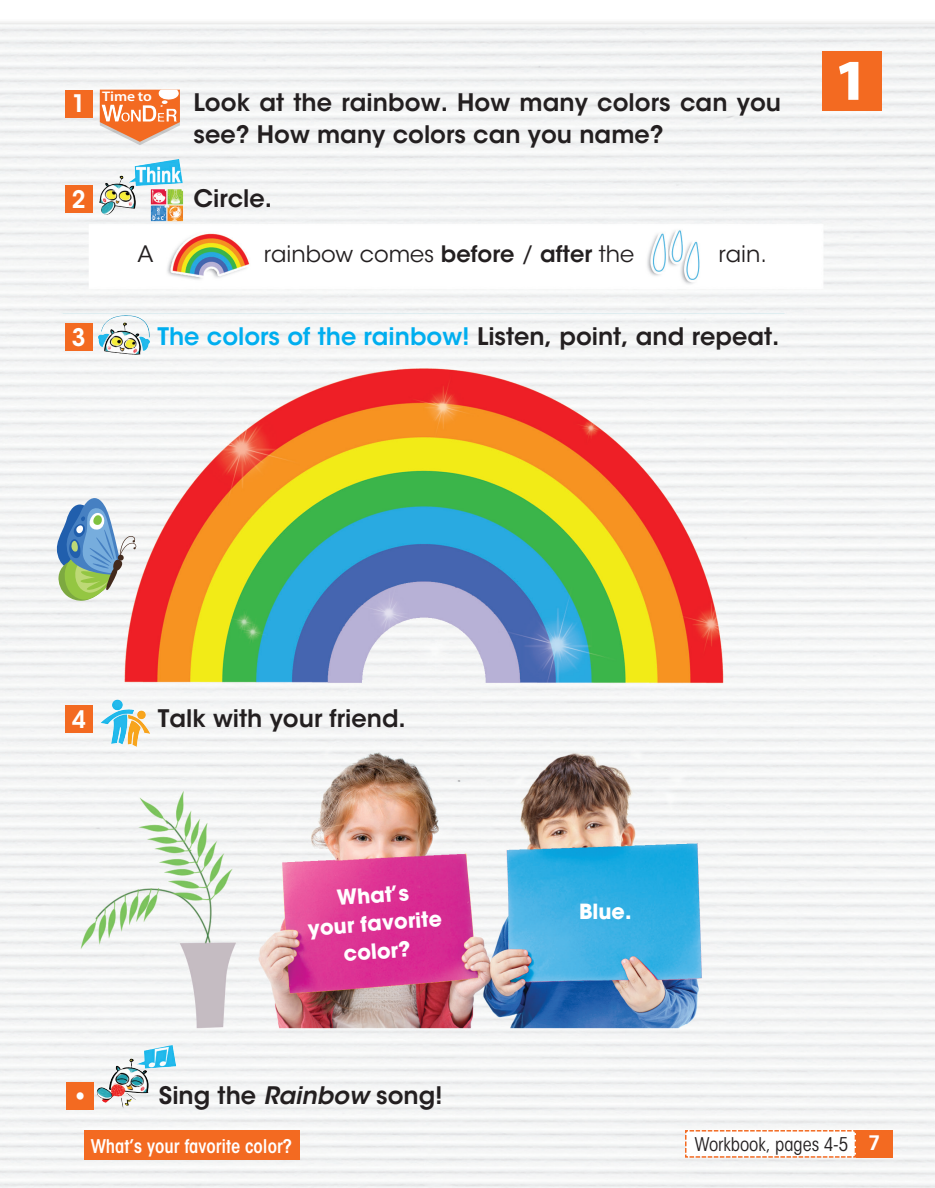
<style>
.page{position:relative;width:935px;height:1188px;background:#fff}
.page>*{position:absolute;margin:0;border:0;box-sizing:border-box;transform-origin:0 0}
.t1{font:900 58.35px "Myriad Pro";color:#fff}
.IWndr_instruction{font:600 24px/31.5px "ITC Avant Garde Std";color:#231f20}
.t2{font:600 24px "ITC Avant Garde Std";color:#fff;scale:.95 1}
.t3{font:700 24px "ITC Avant Garde Std";color:#fff;scale:.95 1}
.t4{font:22.5px "ITC Avant Garde Std";color:#231f20}
.t5{font:700 21px "PF Catalog";color:#fff}
.t6{font:700 20.7px/28.2px "ITC Avant Garde Std";color:#fff;text-align:center}
.t7{font:600 condensed 18.75px "ITC Avant Garde Std";color:#fff}
.t8{font:condensed 18.75px "ITC Avant Garde Std";color:#231f20}
.t9{font:600 13.95px "Myriad Pro";letter-spacing:-.01em;color:#fff;scale:1.11 1}
.s1{font-weight:600}
.s2{color:#00aeef}
.s3{font-style:italic}
</style>
<div class="page">
<img style="left:0;top:22px;width:935px;height:1165px">
<div style="left:85px;top:1130px;width:215px;height:29px;background:#f36a21"></div>
<svg style="left:684px;top:1129px;width:173px;height:29px"></svg>
<div style="left:856px;top:1130px;width:36px;height:27px;background:#f36a21"></div>
<div style="left:823px;top:52px;width:59px;height:59px;background:#f36a21"></div>
<div style="left:66px;top:1081px;width:28px;height:28px;background:#f36a21"></div>
<img style="left:97px;top:1044px;width:79px;height:58px">
<div style="left:65px;top:90px;width:27px;height:27px;background:#f36a21"></div>
<svg style="left:100px;top:90px;width:80px;height:55px"></svg>
<img style="left:107px;top:90px;width:72px;height:27px">
<div style="left:65px;top:185px;width:27px;height:28px;background:#f36a21"></div>
<img style="left:103px;top:159px;width:80px;height:31px">
<img style="left:151px;top:189px;width:32px;height:32px">
<div style="left:65px;top:323px;width:27px;height:27px;background:#f36a21"></div>
<img style="left:101px;top:315px;width:49px;height:22px">
<div style="left:65px;top:705px;width:28px;height:28px;background:#f36a21"></div>
<img style="left:101px;top:699px;width:26px;height:25px">
<svg style="left:11px;top:578px;width:28px;height:61px"></svg>
<svg style="left:11px;top:484px;width:28px;height:28px"></svg>
<svg style="left:51px;top:484px;width:114px;height:155px"></svg>
<p class="t9" style="left:102px;top:87px;width:46px">Time to</p>
<p class="t2" style="left:72px;top:88px;width:16px">1</p>
<p class="IWndr_instruction" style="left:194px;top:87px;width:589px">Look at the rainbow. How many colors can you see? How many colors can you name?</p>
<p class="t2" style="left:72px;top:184px;width:16px">2</p>
<p class="IWndr_instruction" style="left:194px;top:182px;width:80px">Circle.</p>
<p class="t4" style="left:138px;top:240px;width:17px">A</p>
<p class="t4" style="left:264px;top:240px;width:372px">rainbow comes <span class="s1">before</span> / <span class="s1">after</span> the</p>
<p class="t4" style="left:718px;top:240px;width:50px">rain.</p>
<p class="t2" style="left:72px;top:321px;width:16px">3</p>
<p class="IWndr_instruction" style="left:157px;top:320px;width:623px"><span class="s2">The colors of the rainbow!</span> Listen, point, and repeat.</p>
<p class="t1" style="left:834px;top:41px;width:35px">1</p>
<p class="t2" style="left:72px;top:704px;width:16px">4</p>
<p class="IWndr_instruction" style="left:158px;top:702px;width:250px">Talk with your friend.</p>
<p class="t6" style="left:336px;top:883px;width:74px;rotate:-4deg">What’s</p>
<p class="t6" style="left:307px;top:913px;width:136px;rotate:-4deg">your favorite color?</p>
<p class="t3" style="left:72px;top:1080px;width:19px">•</p>
<p class="IWndr_instruction" style="left:159px;top:1078px;width:285px">Sing the <span class="s3">Rainbow</span> song!</p>
<p class="t6" style="left:579px;top:897px;width:54px">Blue.</p>
<p class="t7" style="left:91px;top:1134px;width:203px">What’s your favorite color?</p>
<p class="t8" style="left:694px;top:1132px;width:155px">Workbook, pages 4-5</p>
<p class="t5" style="left:868px;top:1130px;width:13px">7</p>
</div>
